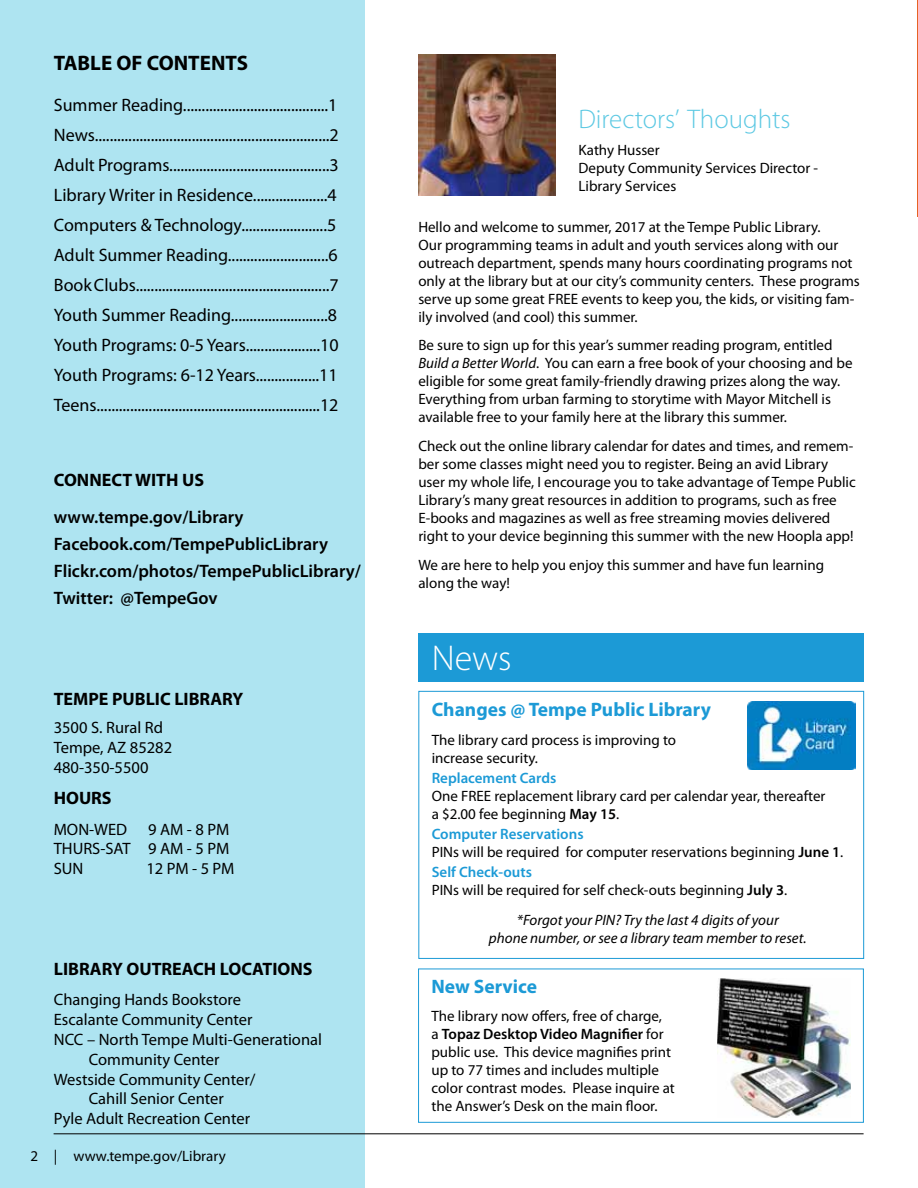
<style>
.page{position:relative;width:918px;height:1188px;background:#fff}
.page>*{position:absolute;margin:0;border:0;box-sizing:border-box;transform-origin:0 0}
.t1{font:300 36px "Myriad Pro";color:#fff}
.t2{font:300 27px "Myriad Pro";color:#5ec9e3}
.t3{font:700 21px "Myriad Pro";color:#000}
.t4{font:700 19.5px "Myriad Pro";color:#1c9ad6}
.t5{font:18px/30px "Myriad Pro";color:#000}
.t6{font:600 18px/27px "Myriad Pro";color:#000}
.t7{font:700 18px "Myriad Pro";color:#000}
.t8{font:16.5px/19.8px "Myriad Pro";color:#000}
.t9{font:15px/18px "Myriad Pro";color:#000101}
.t10{font:italic 15px/18px "Myriad Pro";color:#000101;text-align:center}
.t11{font:600 15px "Myriad Pro";color:#1c9ad6}
.s1{font-style:italic}
.s2{font-weight:600}
.s3{font-weight:600;color:#1c9ad6}
</style>
<div class="page">
<div style="left:418px;top:969px;width:446px;height:154px;border:1px solid #1c9ad6"></div>
<div style="left:0;top:0;width:365px;height:1188px;background:#aee4f1"></div>
<hr style="left:54px;top:1134px;width:810px;height:1px;background:#000">
<img style="left:419px;top:54px;width:137px;height:142px">
<div style="left:418px;top:633px;width:446px;height:49px;background:#1c9ad6"></div>
<img style="left:747px;top:702px;width:109px;height:67px">
<div style="left:419px;top:691px;width:445px;height:268px;border:1px solid #1c9ad6"></div>
<img style="left:718px;top:978px;width:133px;height:140px">
<hr style="left:917px;top:0;width:1px;height:216px;background:#e76225">
<h3 class="t3" style="left:54px;top:49px;width:196px">TABLE OF CONTENTS</h3>
<p class="t5" style="left:54px;top:89px;width:286px">Summer Reading.......................................1<br>News...............................................................2<br>Adult Programs...........................................3<br>Library Writer in Residence....................4<br>Computers &amp; Technology.......................5<br>Adult Summer Reading...........................6<br>Book Clubs....................................................7<br>Youth Summer Reading..........................8<br>Youth Programs: 0-5 Years....................10<br>Youth Programs: 6-12 Years.................11<br>Teens............................................................12</p>
<p class="t7" style="left:54px;top:468px;width:152px">CONNECT WITH US</p>
<p class="t6" style="left:54px;top:503px;width:309px">www.tempe.gov/Library<br>Facebook.com/TempePublicLibrary<br>Flickr.com/photos/TempePublicLibrary/<br>Twitter: @TempeGov</p>
<p class="t7" style="left:54px;top:687px;width:191px">TEMPE PUBLIC LIBRARY</p>
<p class="t8" style="left:54px;top:718px;width:120px">3500 S. Rural Rd<br>Tempe, AZ 85282<br>480-350-5500</p>
<p class="t7" style="left:54px;top:786px;width:59px">HOURS</p>
<p class="t8" style="left:54px;top:819px;width:75px">MON-WED</p>
<p class="t8" style="left:54px;top:819px;width:177px;text-align:justify;text-indent:94px">9 AM - 8 PM THURS-SAT 9 AM - 5 PM SUN</p>
<p class="t8" style="left:146px;top:859px;width:90px">12 PM - 5 PM</p>
<p class="t7" style="left:54px;top:957px;width:260px">LIBRARY OUTREACH LOCATIONS</p>
<p class="t8" style="left:54px;top:990px;width:189px">Changing Hands Bookstore</p>
<p class="t8" style="left:54px;top:1009px;width:200px">Escalante Community Center</p>
<p class="t8" style="left:54px;top:1029px;width:270px">NCC – North Tempe Multi-Generational</p>
<p class="t8" style="left:89px;top:1049px;width:132px">Community Center</p>
<p class="t8" style="left:54px;top:1069px;width:203px">Westside Community Center/</p>
<p class="t8" style="left:89px;top:1089px;width:136px">Cahill Senior Center</p>
<p class="t8" style="left:54px;top:1108px;width:198px">Pyle Adult Recreation Center</p>
<p class="t9" style="left:30px;top:1146px;width:197px">2 | www.tempe.gov/Library</p>
<h2 class="t2" style="left:578px;top:104px;width:214px">Directors’ Thoughts</h2>
<p class="t9" style="left:578px;top:141px;width:241px">Kathy Husser<br>Deputy Community Services Director -<br>Library Services</p>
<p class="t9" style="left:418px;top:217px;width:443px">Hello and welcome to summer, 2017 at the Tempe Public Library.<br>Our programming teams in adult and youth services along with our outreach department, spends many hours coordinating programs not only at the library but at our city’s community centers. These programs serve up some great FREE events to keep you, the kids, or visiting fam&shy;ily involved (and cool) this summer.</p>
<p class="t9" style="left:418px;top:336px;width:436px">Be sure to sign up for this year’s summer reading program, entitled <span class="s1">Build a Better World</span>. You can earn a free book of your choosing and be eligible for some great family-friendly drawing prizes along the way.<br>Everything from urban farming to storytime with Mayor Mitchell is available free to your family here at the library this summer.</p>
<p class="t9" style="left:418px;top:437px;width:439px">Check out the online library calendar for dates and times, and remem&shy;ber some classes might need you to register. Being an avid Library user my whole life, I encourage you to take advantage of Tempe Public Library’s many great resources in addition to programs, such as free E-books and magazines as well as free streaming movies delivered right to your device beginning this summer with the new Hoopla app!</p>
<p class="t9" style="left:418px;top:556px;width:407px">We are here to help you enjoy this summer and have fun learning along the way!</p>
<h1 class="t1" style="left:432px;top:638px;width:81px">News</h1>
<h3 class="t4" style="left:432px;top:697px;width:281px">Changes @ Tempe Public Library</h3>
<p class="t9" style="left:432px;top:731px;width:246px">The library card process is improving to increase security.</p>
<p class="t11" style="left:432px;top:768px;width:126px">Replacement Cards</p>
<p class="t9" style="left:432px;top:787px;width:395px">One FREE replacement library card per calendar year, thereafter a $2.00 fee beginning <span class="s2">May 15</span>.</p>
<p class="t9" style="left:432px;top:825px;width:413px"><span class="s3">Computer Reservations<br></span>PINs will be required for computer reservations beginning <span class="s2">June 1</span>.</p>
<p class="t9" style="left:432px;top:862px;width:357px"><span class="s3">Self Check-outs<br></span>PINs will be required for self check-outs beginning <span class="s2">July 3</span>.</p>
<p class="t10" style="left:489px;top:911px;width:319px">*Forgot your PIN? Try the last 4 digits of your<br>phone number, or see a library team member to reset.</p>
<h3 class="t4" style="left:431px;top:973px;width:107px">New Service</h3>
<p class="t9" style="left:431px;top:1007px;width:245px">The library now offers, free of charge,<br>a <span class="s2">Topaz Desktop Video Magnifier</span> for public use. This device magnifies print up to 77 times and includes multiple color contrast modes. Please inquire at the Answer’s Desk on the main floor.</p>
</div>
